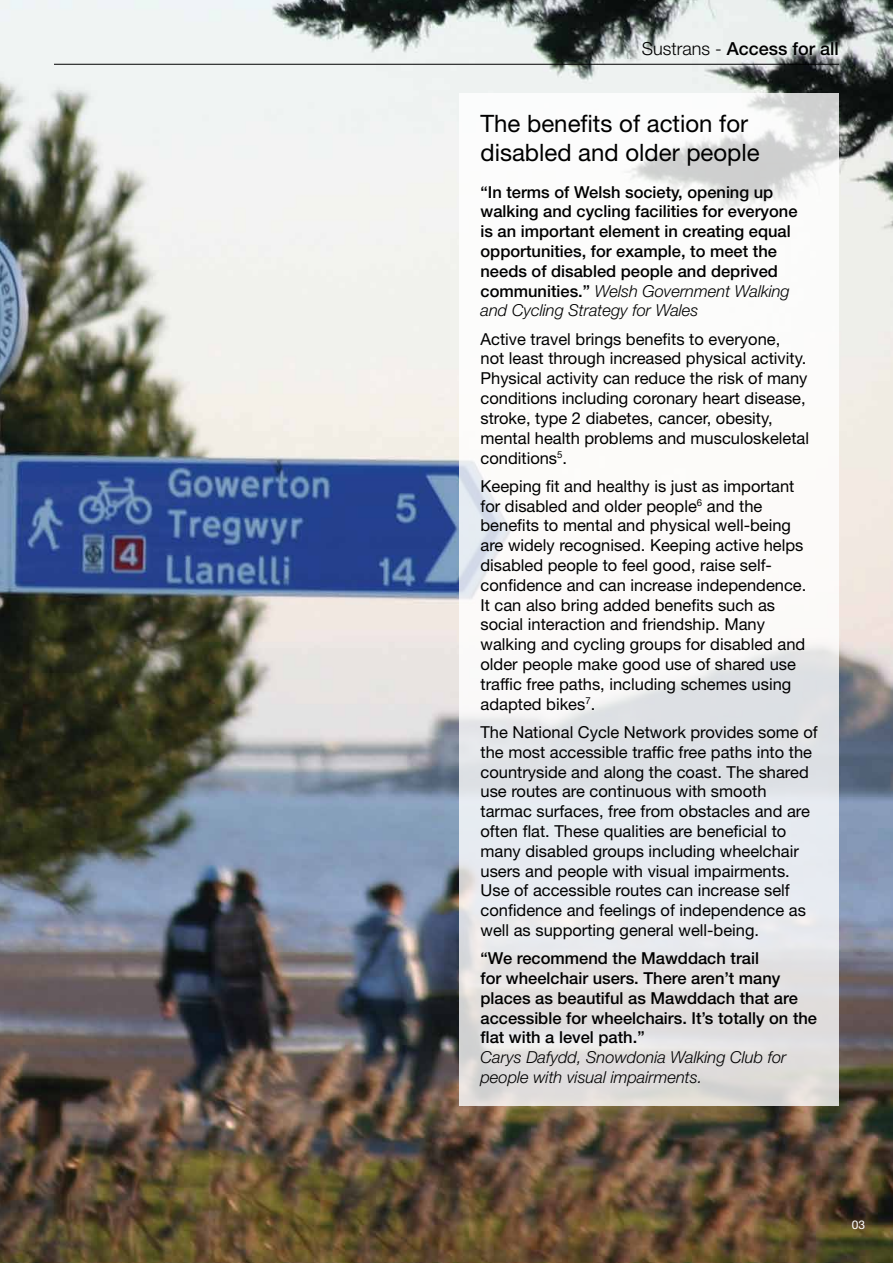
<style>
.page{position:relative;width:893px;height:1263px;background:#fff}
.page>*{position:absolute;margin:0;border:0;box-sizing:border-box;transform-origin:0 0}
.t1{font:24px/28.8px "Helvetica Neue LT Std";color:#000}
.t2{font:500 18px "Helvetica Neue LT Std";color:#000}
.t3{font:16.5px/19.8px "Helvetica Neue LT Std";color:#000}
.t4{font:500 16.5px/19.8px "Helvetica Neue LT Std";color:#000}
.t5{font:italic 300 16.5px/19.8px "Helvetica Neue LT Std";color:#000}
.t6{font:12px "Helvetica Neue LT Std";color:#fff}
.s1{font-weight:300}
.s2{font-weight:300;font-style:italic}
</style>
<div class="page">
<img style="left:0;top:0;width:893px;height:1263px">
<svg style="left:459px;top:94px;width:380px;height:1012px"></svg>
<hr style="left:54px;top:64px;width:785px;height:1px;background:#000">
<p class="t2" style="left:642px;top:38px;width:199px"><span class="s1">Sustrans -</span> Access for all</p>
<h1 class="t1" style="left:480px;top:109px;width:281px">The benefits of action for disabled and older people</h1>
<p class="t4" style="left:480px;top:182px;width:319px">“In terms of Welsh society, opening up walking and cycling facilities for everyone is an important element in creating equal opportunities, for example, to meet the needs of disabled people and deprived communities.” <span class="s2">Welsh Government Walking and Cycling Strategy for Wales</span></p>
<p class="t3" style="left:480px;top:329px;width:330px">Active travel brings benefits to everyone,<br>not least through increased physical activity.<br>Physical activity can reduce the risk of many conditions including coronary heart disease, stroke, type 2 diabetes, cancer, obesity, mental health problems and musculoskeletal conditions<sup>5</sup>.</p>
<p class="t3" style="left:480px;top:476px;width:327px">Keeping fit and healthy is just as important for disabled and older people<sup>6</sup> and the benefits to mental and physical well-being are widely recognised. Keeping active helps disabled people to feel good, raise self&shy;confidence and can increase independence.<br>It can also bring added benefits such as social interaction and friendship. Many walking and cycling groups for disabled and older people make good use of shared use traffic free paths, including schemes using adapted bikes<sup>7</sup>.</p>
<p class="t3" style="left:480px;top:722px;width:339px">The National Cycle Network provides some of the most accessible traffic free paths into the countryside and along the coast. The shared use routes are continuous with smooth tarmac surfaces, free from obstacles and are often flat. These qualities are beneficial to many disabled groups including wheelchair users and people with visual impairments.<br>Use of accessible routes can increase self confidence and feelings of independence as well as supporting general well-being.</p>
<p class="t4" style="left:480px;top:948px;width:338px">“We recommend the Mawddach trail<br>for wheelchair users. There aren’t many places as beautiful as Mawddach that are accessible for wheelchairs. It’s totally on the flat with a level path.”</p>
<p class="t5" style="left:480px;top:1047px;width:307px">Carys Dafydd, Snowdonia Walking Club for people with visual impairments.</p>
<p class="t6" style="left:852px;top:1217px;width:15px">03</p>
</div>
